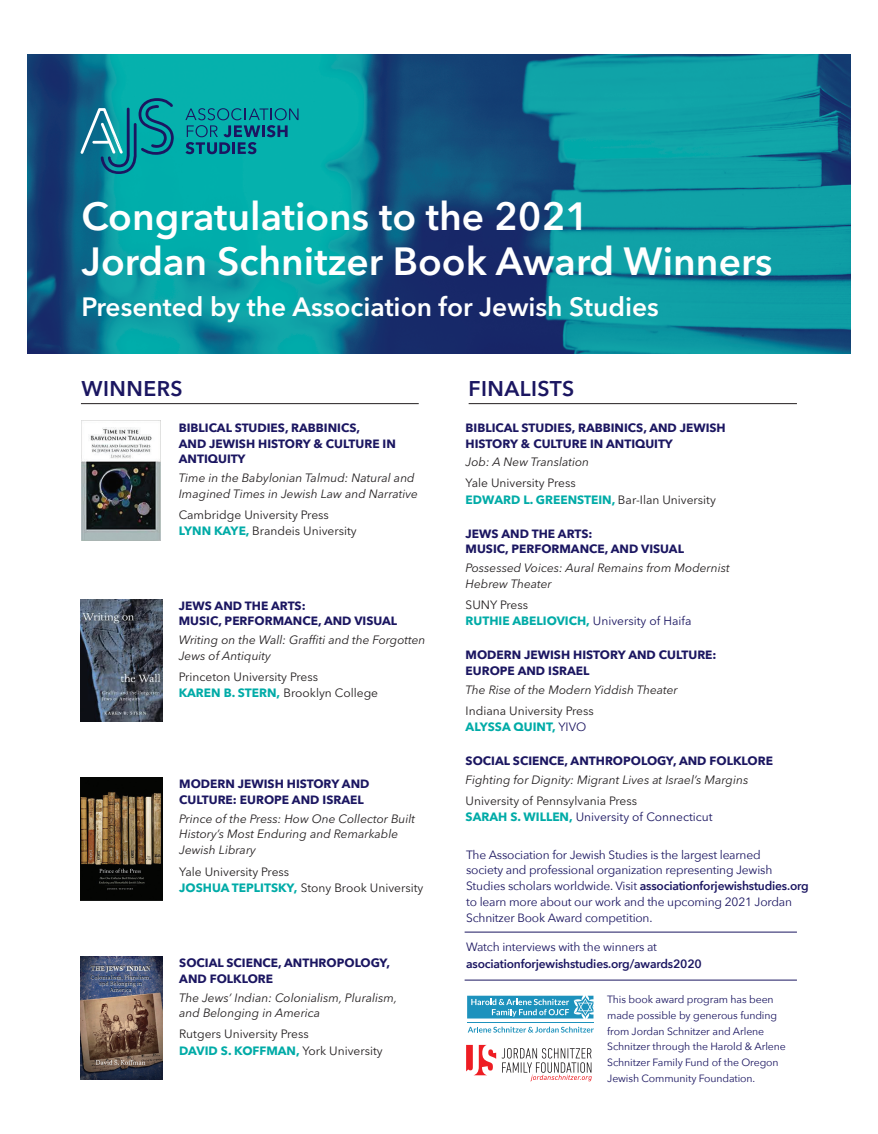
<style>
.page{position:relative;width:878px;height:1134px;background:#fff}
.page>*{position:absolute;margin:0;border:0;box-sizing:border-box;transform-origin:0 0}
.t1{font:600 39px/45px "Avenir Next LT Pro";color:#fff}
.t2{font:600 26.25px "Avenir Next LT Pro";color:#fff}
.t3{font:600 21.15px "Avenir Next LT Pro";letter-spacing:.02em;color:#1b1661}
.t4{font:italic 12px/15.8px "Avenir Next LT Pro";color:#231f20}
.t5{font:700 12px/15.8px "Avenir Next";color:#1b1661}
.t6{font:12px/16.5px "Avenir Next LT Pro";color:#231f20}
.t7{font:12px/15.8px "Avenir Next";letter-spacing:-.015em;color:#1b1661}
.t8{font:700 12px/16.5px "Avenir Next LT Pro";color:#00aba7}
.t9{font:600 12px/17px "Avenir Next";letter-spacing:-.015em;color:#1b1661}
.t10{font:10.5px/15.8px "Avenir Next";letter-spacing:-.01em;color:#1b1661}
.s1{font-style:normal}
.s2{font-weight:400;color:#231f20}
.s3{font-weight:400;color:#1b1661}
.s4{font-family:"Avenir Next";font-weight:700;font-style:normal;color:#1b1661}
.s5{font-weight:700;color:#00aba7}
.s6{color:#1b1661}
.s7{font-weight:600}
.s8{font-weight:400}
</style>
<div class="page">
<img style="left:27px;top:54px;width:823px;height:300px">
<svg style="left:185px;top:108px;width:113px;height:46px;background:#098b9a"></svg>
<svg style="left:80px;top:98px;width:94px;height:76px;background:#168b9d"></svg>
<img style="left:81px;top:421px;width:80px;height:120px">
<img style="left:80px;top:777px;width:82px;height:124px">
<img style="left:81px;top:599px;width:81px;height:122px">
<img style="left:80px;top:957px;width:82px;height:123px">
<hr style="left:468px;top:403px;width:328px;height:1px;background:#231f20">
<hr style="left:81px;top:403px;width:337px;height:1px;background:#231f20">
<hr style="left:464px;top:980px;width:332px;height:1px;background:#1b1661">
<svg style="left:466px;top:1045px;width:125px;height:36px"></svg>
<svg style="left:467px;top:1027px;width:126px;height:6px"></svg>
<hr style="left:467px;top:1022px;width:126px;height:1px;background:#1d92bd">
<svg style="left:467px;top:996px;width:126px;height:23px;background:#4ea9cb"></svg>
<hr style="left:464px;top:932px;width:332px;height:1px;background:#1b1661">
<p class="t1" style="left:82px;top:194px;width:692px">Congratulations to the 2021<br>Jordan Schnitzer Book Award Winners</p>
<p class="t2" style="left:82px;top:291px;width:579px">Presented by the Association for Jewish Studies</p>
<p class="t3" style="left:81px;top:376px;width:103px">WINNERS</p>
<p class="t3" style="left:468px;top:376px;width:107px">FINALISTS</p>
<p class="t5" style="left:465px;top:420px;width:261px">BIBLICAL STUDIES, RABBINICS, AND JEWISH<br>HISTORY &amp; CULTURE IN ANTIQUITY</p>
<p class="t4" style="left:465px;top:452px;width:125px;line-height:21px">Job: A New Translation<br><span class="s1">Yale University Press</span></p>
<p class="t8" style="left:465px;top:491px;width:252px">EDWARD L. GREENSTEIN, <span class="s2">Bar-Ilan University</span></p>
<p class="t5" style="left:465px;top:525px;width:220px">JEWS AND THE ARTS:<br>MUSIC, PERFORMANCE, AND VISUAL</p>
<p class="t4" style="left:465px;top:560px;width:265px">Possessed Voices: Aural Remains from Modernist<br>Hebrew Theater</p>
<p class="t8" style="left:465px;top:596px;width:227px"><span class="s2">SUNY Press<br></span>RUTHIE ABELIOVICH, <span class="s3">University of Haifa</span></p>
<p class="t5" style="left:465px;top:647px;width:252px">MODERN JEWISH HISTORY AND CULTURE:<br>EUROPE AND ISRAEL</p>
<p class="t4" style="left:465px;top:679px;width:214px;line-height:21px">The Rise of the Modern Yiddish Theater<br><span class="s1">Indiana University Press</span></p>
<p class="t8" style="left:465px;top:719px;width:122px">ALYSSA QUINT, <span class="s3">YIVO</span></p>
<p class="t4" style="left:465px;top:751px;width:309px;line-height:18.8px"><span class="s4">SOCIAL SCIENCE, ANTHROPOLOGY, AND FOLKLORE<br></span>Fighting for Dignity: Migrant Lives at Israel’s Margins</p>
<p class="t6" style="left:465px;top:792px;width:248px">University of Pennsylvania Press<br><span class="s5">SARAH S. WILLEN,</span> <span class="s6">University of Connecticut</span></p>
<p class="t5" style="left:179px;top:420px;width:219px">BIBLICAL STUDIES, RABBINICS,<br>AND JEWISH HISTORY &amp; CULTURE IN<br>ANTIQUITY</p>
<p class="t4" style="left:179px;top:470px;width:241px">Time in the Babylonian Talmud: Natural and<br>Imagined Times in Jewish Law and Narrative</p>
<p class="t6" style="left:179px;top:506px;width:179px">Cambridge University Press<br><span class="s5">LYNN KAYE,</span> Brandeis University</p>
<p class="t5" style="left:179px;top:597px;width:220px">JEWS AND THE ARTS:<br>MUSIC, PERFORMANCE, AND VISUAL</p>
<p class="t4" style="left:179px;top:632px;width:248px">Writing on the Wall: Graffiti and the Forgotten<br>Jews of Antiquity</p>
<p class="t6" style="left:179px;top:668px;width:201px">Princeton University Press<br><span class="s5">KAREN B. STERN,</span> Brooklyn College</p>
<p class="t5" style="left:179px;top:776px;width:192px">MODERN JEWISH HISTORY AND<br>CULTURE: EUROPE AND ISRAEL</p>
<p class="t4" style="left:179px;top:811px;width:237px">Prince of the Press: How One Collector Built<br>History’s Most Enduring and Remarkable<br>Jewish Library</p>
<p class="t6" style="left:179px;top:863px;width:246px">Yale University Press<br><span class="s5">JOSHUA TEPLITSKY,</span> Stony Brook University</p>
<p class="t7" style="left:466px;top:846px;width:344px">The Association for Jewish Studies is the largest learned<br>society and professional organization representing Jewish Studies scholars worldwide. Visit <span class="s7">associationforjewishstudies.org </span>to learn more about our work and the upcoming 2021 Jordan Schnitzer Book Award competition.</p>
<p class="t9" style="left:466px;top:938px;width:237px"><span class="s8">Watch interviews with the winners at </span>asociationforjewishstudies.org/awards2020</p>
<p class="t10" style="left:607px;top:991px;width:180px">This book award program has been made possible by generous funding from Jordan Schnitzer and Arlene Schnitzer through the Harold &amp; Arlene Schnitzer Family Fund of the Oregon Jewish Community Foundation.</p>
<p class="t5" style="left:179px;top:955px;width:212px">SOCIAL SCIENCE, ANTHROPOLOGY,<br>AND FOLKLORE</p>
<p class="t4" style="left:179px;top:990px;width:219px">The Jews’ Indian: Colonialism, Pluralism, and Belonging in America</p>
<p class="t6" style="left:179px;top:1026px;width:205px">Rutgers University Press<br><span class="s5">DAVID S. KOFFMAN,</span> York University</p>
</div>
